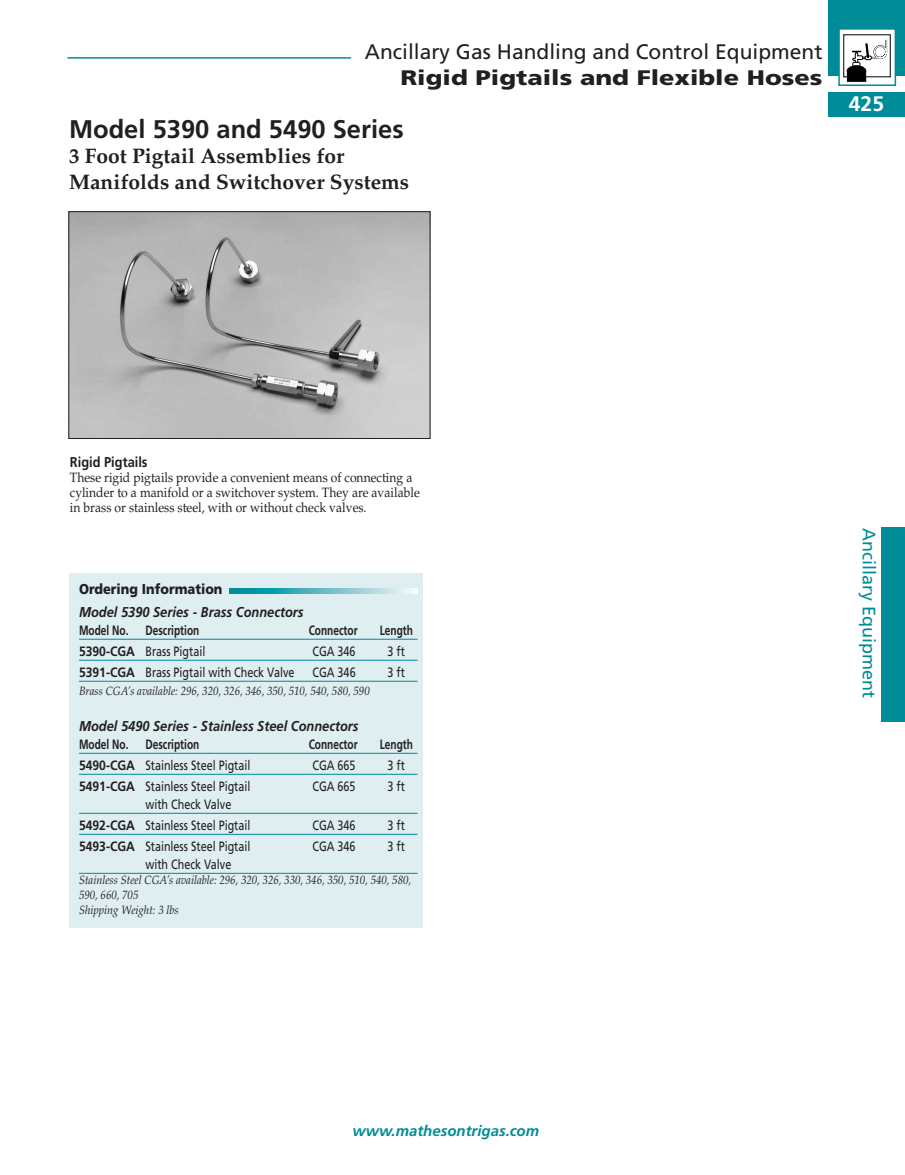
<style>
.page{position:relative;width:905px;height:1175px;background:#fff}
.page>*{position:absolute;margin:0;border:0;box-sizing:border-box;transform-origin:0 0}
.t1{font:700 25.5px "Frutiger";color:#231f20}
.t2{font:700 21px/25.5px "Palatino";color:#231f20}
.t3{font:21px "Frutiger";color:#231f20}
.t4{font:900 21px "Frutiger";color:#231f20;scale:1.2 1}
.t5{font:700 21px "Frutiger";color:#fff}
.t6{font:18px "Frutiger";color:#008b98}
.t7{font:italic 700 15px "Frutiger";color:#008b98}
.t8{font:italic 700 14.25px "Frutiger";color:#231f20;scale:.9 1}
.t9{font:900 14.25px "Frutiger";color:#231f20;scale:.9 1}
.t10{font:700 14.25px "Frutiger";color:#231f20;scale:.9 1}
.t11{font:13.5px/21px "Frutiger";color:#231f20;scale:.8 1}
.t12{font:13.5px/15px "Palatino";color:#231f20;scale:.9 1}
.t13{font:700 13.5px "Frutiger";color:#231f20;scale:.75 1}
.t14{font:italic 12px/15px "Palatino";color:#231f20;scale:.9 1}
.s1{font-weight:700}
</style>
<div class="page">
<hr style="left:68px;top:57px;width:283px;height:2px;background:#008b98">
<div style="left:828px;top:0;width:76px;height:75px;background:#008b98"></div>
<div style="left:828px;top:92px;width:76px;height:25px;background:#008b98"></div>
<svg style="left:839px;top:29px;width:56px;height:56px"></svg>
<svg style="left:845px;top:39px;width:43px;height:43px;background:#bdbdbd"></svg>
<div style="left:838px;top:28px;width:58px;height:58px;border:2px solid #008b98"></div>
<div style="left:881px;top:526px;width:23px;height:195px;background:#008b98"></div>
<div style="left:69px;top:573px;width:353px;height:354px;background:#deeef1"></div>
<hr style="left:79px;top:639px;width:338px;height:1px;background:#008b98">
<hr style="left:79px;top:660px;width:338px;height:1px;background:#008b98">
<hr style="left:79px;top:681px;width:338px;height:1px;background:#008b98">
<hr style="left:79px;top:753px;width:338px;height:1px;background:#008b98">
<hr style="left:79px;top:774px;width:338px;height:1px;background:#008b98">
<hr style="left:79px;top:813px;width:338px;height:1px;background:#008b98">
<hr style="left:79px;top:834px;width:338px;height:1px;background:#008b98">
<hr style="left:79px;top:873px;width:338px;height:1px;background:#008b98">
<svg style="left:229px;top:589px;width:189px;height:4px"></svg>
<img style="left:70px;top:213px;width:358px;height:224px">
<div style="left:68px;top:211px;width:362px;height:228px;border:1px solid #231f20"></div>
<h2 class="t3" style="left:365px;top:44px;width:459px">Ancillary Gas Handling and Control Equipment</h2>
<h2 class="t4" style="left:400px;top:69px;width:353px">Rigid Pigtails and Flexible Hoses</h2>
<h1 class="t1" style="left:69px;top:118px;width:336px">Model 5390 and 5490 Series</h1>
<h2 class="t2" style="left:69px;top:145px;width:342px">3 Foot Pigtail Assemblies for<br>Manifolds and Switchover Systems</h2>
<h2 class="t5" style="left:849px;top:96px;width:37px">425</h2>
<p class="t10" style="left:70px;top:456px;width:88px">Rigid Pigtails</p>
<p class="t12" style="left:70px;top:471px;width:390px">These rigid pigtails provide a convenient means of connecting a cylinder to a manifold or a switchover system. They are available in brass or stainless steel, with or without check valves.</p>
<p class="t9" style="left:79px;top:583px;width:161px">Ordering Information</p>
<p class="t8" style="left:79px;top:606px;width:251px">Model 5390 Series - Brass Connectors</p>
<p class="t13" style="left:79px;top:624px;width:68px">Model No.</p>
<p class="t13" style="left:145px;top:624px;width:73px">Description</p>
<p class="t13" style="left:309px;top:624px;width:67px">Connector</p>
<p class="t13" style="left:380px;top:624px;width:46px">Length</p>
<p class="t11" style="left:79px;top:641px;width:159px"><span class="s1">5390-CGA</span> Brass Pigtail</p>
<p class="t11" style="left:312px;top:641px;width:56px">CGA 346</p>
<p class="t11" style="left:387px;top:641px;width:23px">3 ft</p>
<p class="t11" style="left:79px;top:662px;width:271px"><span class="s1">5391-CGA</span> Brass Pigtail with Check Valve</p>
<p class="t11" style="left:312px;top:662px;width:56px">CGA 346</p>
<p class="t11" style="left:387px;top:662px;width:23px">3 ft</p>
<p class="t14" style="left:79px;top:684px;width:324px">Brass CGA’s available: 296, 320, 326, 346, 350, 510, 540, 580, 590</p>
<p class="t8" style="left:79px;top:720px;width:312px">Model 5490 Series - Stainless Steel Connectors</p>
<p class="t13" style="left:79px;top:738px;width:68px">Model No.</p>
<p class="t13" style="left:145px;top:738px;width:73px">Description</p>
<p class="t13" style="left:309px;top:738px;width:67px">Connector</p>
<p class="t13" style="left:380px;top:738px;width:46px">Length</p>
<p class="t11" style="left:79px;top:755px;width:216px"><span class="s1">5490-CGA</span> Stainless Steel Pigtail</p>
<p class="t11" style="left:312px;top:755px;width:56px">CGA 665</p>
<p class="t11" style="left:387px;top:755px;width:23px">3 ft</p>
<p class="t11" style="left:79px;top:776px;width:216px"><span class="s1">5491-CGA</span> Stainless Steel Pigtail</p>
<p class="t11" style="left:312px;top:776px;width:56px">CGA 665</p>
<p class="t11" style="left:387px;top:776px;width:23px">3 ft</p>
<p class="t11" style="left:79px;top:794px;width:216px;text-indent:66px">with Check Valve<br><span class="s1">5492-CGA</span> Stainless Steel Pigtail</p>
<p class="t11" style="left:312px;top:815px;width:56px">CGA 346</p>
<p class="t11" style="left:387px;top:815px;width:23px">3 ft</p>
<p class="t11" style="left:79px;top:836px;width:216px"><span class="s1">5493-CGA</span> Stainless Steel Pigtail</p>
<p class="t11" style="left:312px;top:836px;width:56px">CGA 346</p>
<p class="t11" style="left:387px;top:836px;width:23px">3 ft</p>
<p class="t11" style="left:145px;top:854px;width:109px">with Check Valve</p>
<p class="t14" style="left:79px;top:873px;width:370px">Stainless Steel CGA’s available: 296, 320, 326, 330, 346, 350, 510, 540, 580,<br>590, 660, 705<br>Shipping Weight: 3 lbs</p>
<p class="t7" style="left:352px;top:1125px;width:188px">www.mathesontrigas.com</p>
<h3 class="t6" style="left:876px;top:528px;width:171px;rotate:90deg">Ancillary Equipment</h3>
</div>
